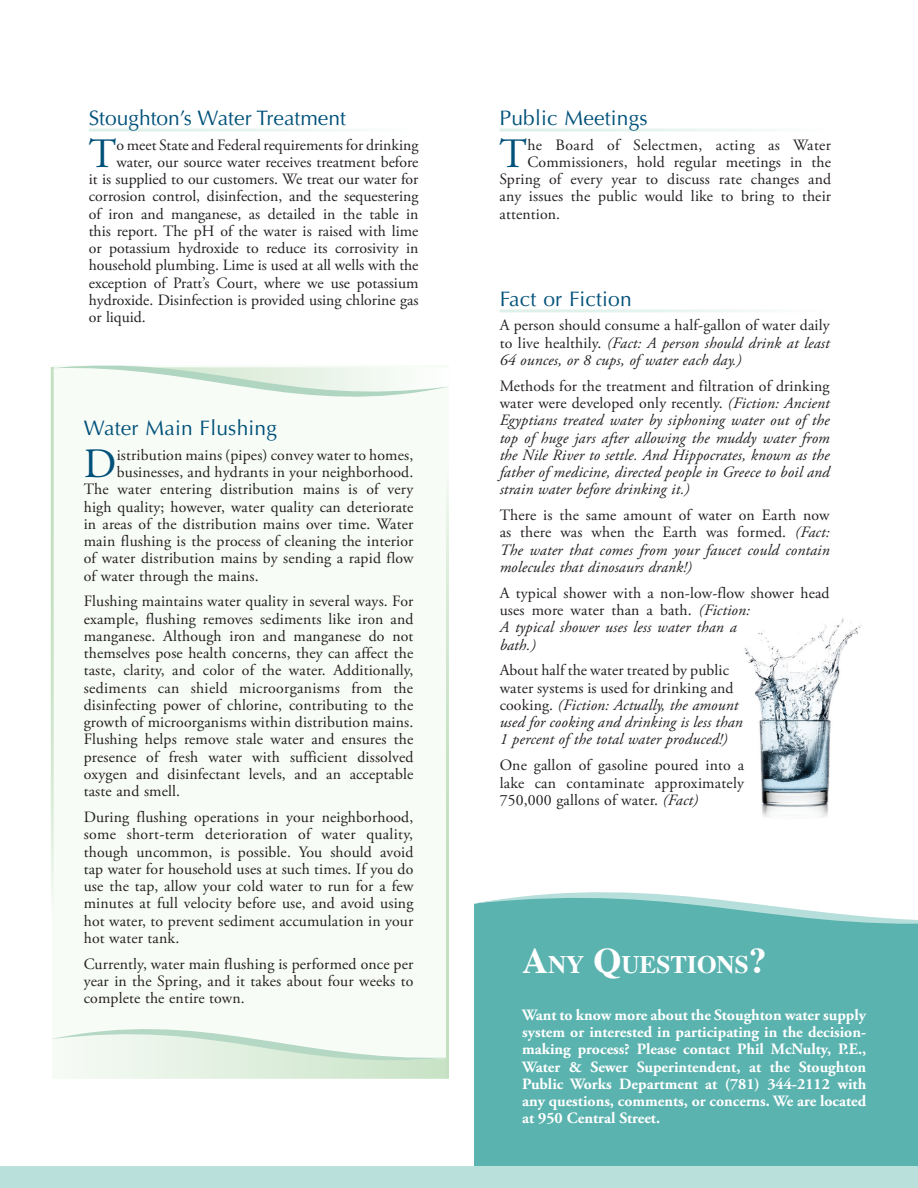
<style>
.page{position:relative;width:918px;height:1188px;background:#fff}
.page>*{position:absolute;margin:0;border:0;box-sizing:border-box;transform-origin:0 0}
.Initial_Cap{font:41.7px "Adobe Garamond Pro";color:#00517a}
.t1{font:700 25.2px "Times";color:#fff}
.Article_Headline-Gra{font:21px "Optima";color:#00517a}
.Article_Headline{font:21px "Optima";letter-spacing:.01em;color:#00517a}
.First_Paragraph{font:15.75px/17.2px "Adobe Garamond Pro";letter-spacing:.01em;color:#231f20;text-align:justify}
.Initial_Cap-2{font:15.75px "Adobe Garamond Pro";letter-spacing:.005em;color:#231f20}
.First_Paragraph-2{font:italic 15.75px/17.2px "Adobe Garamond Pro";letter-spacing:.01em;color:#231f20;text-align:justify}
.First_Paragraph-3{font:700 15.75px/17.2px "Adobe Garamond Pro";color:#fff;text-align:justify}
.Initial_Cap-3{font:15.75px "Adobe Garamond Pro";letter-spacing:.025em;color:#231f20}
.s1{font-style:normal}
.s2{font-style:italic}
.s3{font-size:36px}
</style>
<div class="page">
<div style="left:474px;top:937px;width:444px;height:229px;background:#5ab3af"></div>
<svg style="left:474px;top:892px;width:444px;height:45px"></svg>
<div style="left:0;top:1166px;width:918px;height:22px;background:#bae0dc"></div>
<div style="left:52px;top:366px;width:397px;height:713px;background:#f8fcf7"></div>
<svg style="left:54px;top:365px;width:392px;height:32px"></svg>
<svg style="left:53px;top:1029px;width:396px;height:50px"></svg>
<hr style="left:51px;top:367px;width:3px;height:548px;background:#c3e0c0">
<hr style="left:446px;top:468px;width:3px;height:610px;background:#c3e0c0">
<img style="left:744px;top:617px;width:118px;height:200px">
<p class="Article_Headline-Gra" style="left:89px;top:105px;width:259px">Stoughton’s Water Treatment</p>
<p class="Initial_Cap" style="left:89px;top:129px;width:29px">T</p>
<p class="Initial_Cap-2" style="left:116px;top:135px;width:304px">o meet State and Federal requirements for drinking</p>
<p class="Initial_Cap-2" style="left:116px;top:152px;width:304px">water, our source water receives treatment before</p>
<p class="Initial_Cap-2" style="left:89px;top:170px;width:331px">it is supplied to our customers. We treat our water for</p>
<p class="Initial_Cap-2" style="left:89px;top:187px;width:331px">corrosion control, disinfection, and the sequestering</p>
<p class="Initial_Cap-2" style="left:89px;top:204px;width:331px">of iron and manganese, as detailed in the table in</p>
<p class="Initial_Cap-2" style="left:89px;top:221px;width:331px">this report. The pH of the water is raised with lime</p>
<p class="Initial_Cap-2" style="left:89px;top:239px;width:331px">or potassium hydroxide to reduce its corrosivity in</p>
<p class="Initial_Cap-2" style="left:89px;top:256px;width:331px">household plumbing. Lime is used at all wells with the</p>
<p class="Initial_Cap-2" style="left:89px;top:273px;width:331px">exception of Pratt’s Court, where we use potassium</p>
<p class="Initial_Cap-2" style="left:89px;top:290px;width:331px">hydroxide. Disinfection is provided using chlorine gas</p>
<p class="Initial_Cap-2" style="left:89px;top:308px;width:59px">or liquid.</p>
<p class="Article_Headline" style="left:84px;top:416px;width:195px">Water Main Flushing</p>
<p class="Initial_Cap" style="left:84px;top:439px;width:34px">D</p>
<p class="Initial_Cap-2" style="left:117px;top:445px;width:298px">istribution mains (pipes) convey water to homes,</p>
<p class="Initial_Cap-2" style="left:117px;top:463px;width:298px">businesses, and hydrants in your neighborhood.</p>
<p class="Initial_Cap-2" style="left:84px;top:480px;width:331px">The water entering distribution mains is of very</p>
<p class="Initial_Cap-2" style="left:84px;top:497px;width:331px">high quality; however, water quality can deteriorate</p>
<p class="Initial_Cap-2" style="left:84px;top:514px;width:331px">in areas of the distribution mains over time. Water</p>
<p class="Initial_Cap-2" style="left:84px;top:532px;width:331px">main flushing is the process of cleaning the interior</p>
<p class="Initial_Cap-2" style="left:84px;top:549px;width:331px">of water distribution mains by sending a rapid flow</p>
<p class="Initial_Cap-2" style="left:84px;top:566px;width:176px">of water through the mains.</p>
<p class="First_Paragraph" style="left:84px;top:593px;width:331px">Flushing maintains water quality in several ways. For example, flushing removes sediments like iron and manganese. Although iron and manganese do not themselves pose health concerns, they can affect the taste, clarity, and color of the water. Additionally, sediments can shield microorganisms from the disinfecting power of chlorine, contributing to the growth of microorganisms within distribution mains.<br>Flushing helps remove stale water and ensures the presence of fresh water with sufficient dissolved oxygen and disinfectant levels, and an acceptable taste and smell.</p>
<p class="First_Paragraph" style="left:84px;top:809px;width:331px">During flushing operations in your neighborhood, some short-term deterioration of water quality, though uncommon, is possible. You should avoid tap water for household uses at such times. If you do use the tap, allow your cold water to run for a few minutes at full velocity before use, and avoid using hot water, to prevent sediment accumulation in your hot water tank.</p>
<p class="First_Paragraph" style="left:84px;top:956px;width:331px">Currently, water main flushing is performed once per year in the Spring, and it takes about four weeks to complete the entire town.</p>
<p class="Article_Headline-Gra" style="left:500px;top:105px;width:150px">Public Meetings</p>
<p class="Initial_Cap" style="left:500px;top:129px;width:29px">T</p>
<p class="Initial_Cap-3" style="left:527px;top:135px;width:305px">he Board of Selectmen, acting as Water</p>
<p class="Initial_Cap-2" style="left:527px;top:152px;width:305px">Commissioners, hold regular meetings in the</p>
<p class="Initial_Cap-2" style="left:500px;top:170px;width:333px">Spring of every year to discuss rate changes and</p>
<p class="Initial_Cap-2" style="left:500px;top:187px;width:333px">any issues the public would like to bring to their</p>
<p class="Initial_Cap-2" style="left:500px;top:204px;width:62px">attention.</p>
<p class="Article_Headline-Gra" style="left:500px;top:286px;width:134px">Fact or Fiction</p>
<p class="First_Paragraph-2" style="left:500px;top:317px;width:332px"><span class="s1">A person should consume a half-gallon of water daily to live healthily.</span> (Fact: A person should drink at least 64 ounces, or 8 cups, of water each day.)</p>
<p class="First_Paragraph-2" style="left:500px;top:378px;width:332px"><span class="s1">Methods for the treatment and filtration of drinking water were developed only recently.</span> (Fiction: Ancient Egyptians treated water by siphoning water out of the top of huge jars after allowing the muddy water from the Nile River to settle. And Hippocrates, known as the father of medicine, directed people in Greece to boil and strain water before drinking it.)</p>
<p class="First_Paragraph-2" style="left:500px;top:507px;width:332px"><span class="s1">There is the same amount of water on Earth now as there was when the Earth was formed.</span> (Fact:<br>The water that comes from your faucet could contain molecules that dinosaurs drank!)</p>
<p class="First_Paragraph" style="left:500px;top:585px;width:331px;text-align:left">A typical shower with a non-low-flow shower head uses more water than a bath. <span class="s2">(Fiction:<br>A typical shower uses less water than a<br>bath.)</span></p>
<p class="First_Paragraph-2" style="left:500px;top:662px;width:245px;text-align:left"><span class="s1">About half the water treated by public water systems is used for drinking and cooking.</span> (Fiction: Actually, the amount used for cooking and drinking is less than 1 percent of the total water produced!)</p>
<p class="First_Paragraph" style="left:500px;top:757px;width:246px">One gallon of gasoline poured into a lake can contaminate approximately 750,000 gallons of water. <span class="s2">(Fact)</span></p>
<p class="t1" style="left:522px;top:941px;width:246px"><span class="s3">A</span>NY <span class="s3">Q</span>UESTIONS<span class="s3">?</span></p>
<p class="First_Paragraph-3" style="left:522px;top:1006px;width:346px">Want to know more about the Stoughton water supply system or interested in participating in the decision&shy;making process? Please contact Phil McNulty, P.E., Water &amp; Sewer Superintendent, at the Stoughton Public Works Department at (781) 344-2112 with any questions, comments, or concerns. We are located at 950 Central Street.</p>
</div>
